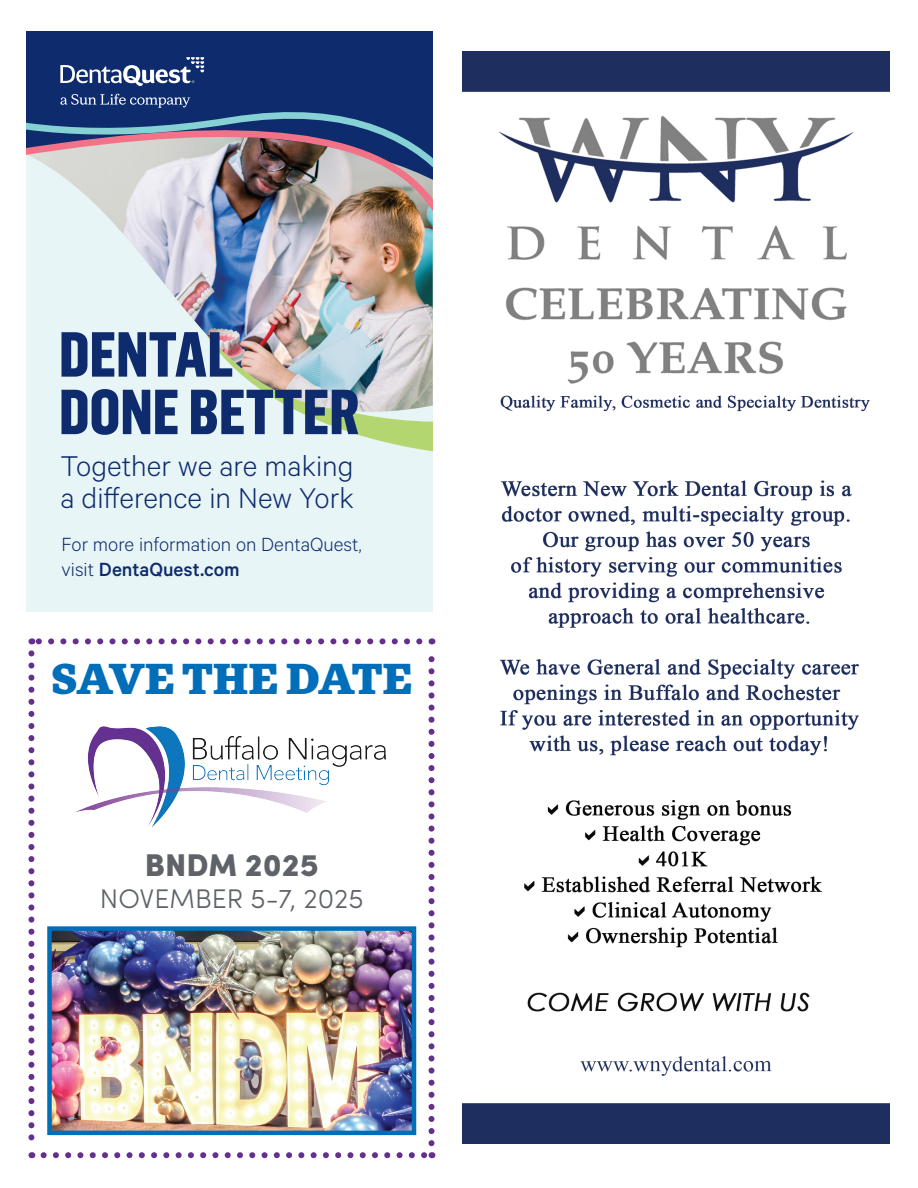
<style>
.page{position:relative;width:918px;height:1188px;background:#fff}
.page>*{position:absolute;margin:0;border:0;box-sizing:border-box;transform-origin:0 0}
.t1{font:800 62.25px/57.4px "Flama Condensed";color:#0d2b6d}
.t2{font:900 expanded 40.5px "More Pro";letter-spacing:-.005em;color:#006eb9}
.t3{font:300 32.25px/32.2px "Calibre";color:#0d2b6d}
.t4{font:900 31.5px "Sofia Pro";color:#5f6369}
.t5{font:300 27px "Sofia Pro";color:#5f6369}
.t6{font:300 21.45px/25px "Calibre";color:#0d2b6d}
.s1{font-weight:500}
</style>
<div class="page">
<div style="left:27px;top:32px;width:406px;height:580px;background:#e8f5f6"></div>
<svg style="left:301px;top:413px;width:132px;height:39px"></svg>
<img style="left:214px;top:346px;width:219px;height:67px">
<img style="left:27px;top:36px;width:406px;height:310px">
<img style="left:27px;top:57px;width:406px;height:234px">
<svg style="left:60px;top:57px;width:144px;height:29px;background:#4c6293"></svg>
<svg style="left:60px;top:94px;width:130px;height:14px;background:#3b5489"></svg>
<img style="left:462px;top:51px;width:428px;height:1092px">
<svg style="left:44px;top:1152px;width:381px;height:6px"></svg>
<svg style="left:38px;top:638px;width:381px;height:6px"></svg>
<svg style="left:28px;top:653px;width:6px;height:505px"></svg>
<svg style="left:429px;top:638px;width:6px;height:505px"></svg>
<img style="left:52px;top:931px;width:359px;height:199px">
<div style="left:47px;top:926px;width:369px;height:209px;border:4px solid #006eb9"></div>
<img style="left:75px;top:726px;width:311px;height:102px">
<h1 class="t1" style="left:59px;top:324px;width:302px">DENTAL<br>DONE BETTER</h1>
<h3 class="t3" style="left:60px;top:449px;width:295px">Together we are making a difference in New York</h3>
<p class="t6" style="left:62px;top:531px;width:302px">For more information on DentaQuest, visit <span class="s1">DentaQuest.com</span></p>
<h2 class="t2" style="left:52px;top:647px;width:362px">SAVE THE DATE</h2>
<h3 class="t4" style="left:145px;top:840px;width:175px">BNDM 2025</h3>
<p class="t5" style="left:100px;top:879px;width:265px">NOVEMBER 5-7, 2025</p>
</div>
